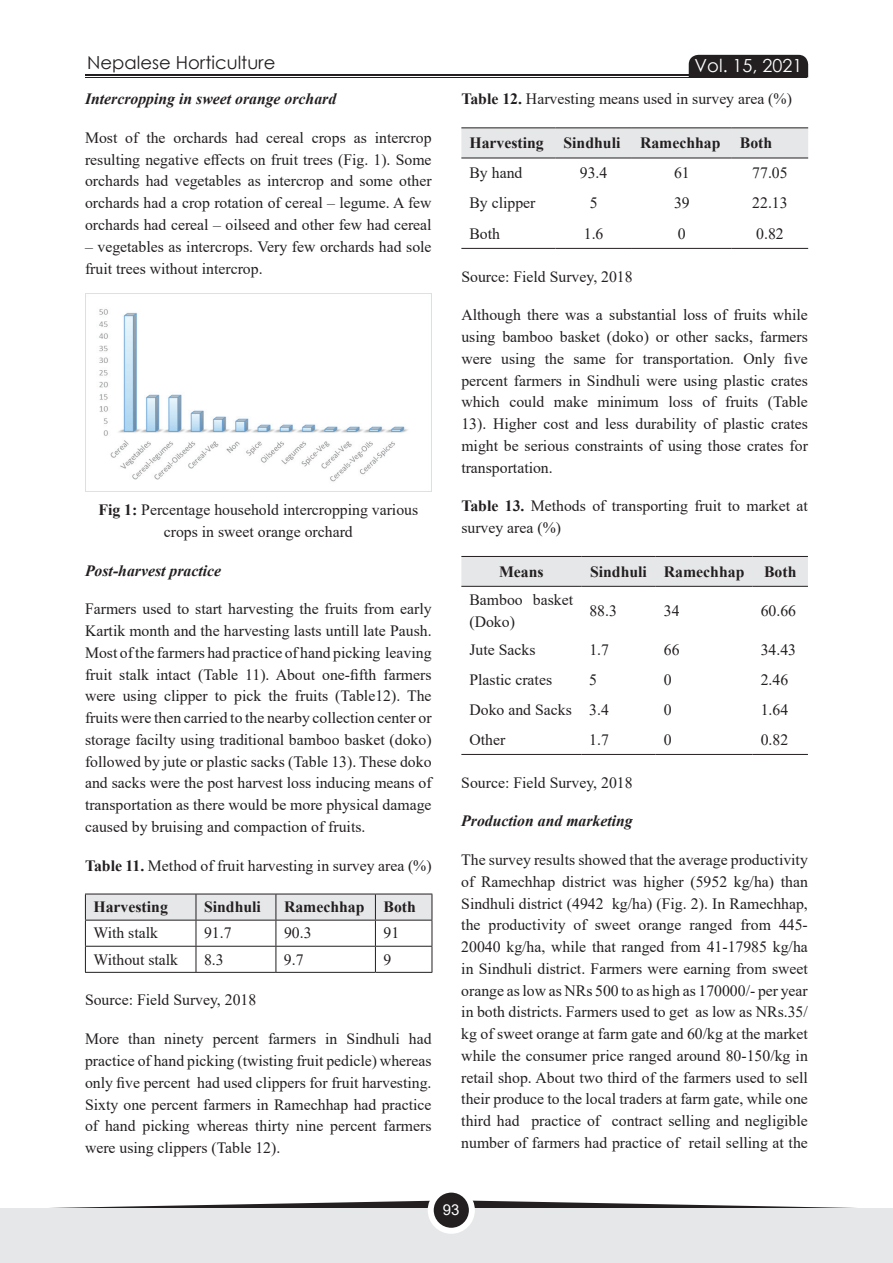
<style>
.page{position:relative;width:893px;height:1263px;background:#fff}
.page>*{position:absolute;margin:0;border:0;box-sizing:border-box;transform-origin:0 0}
.t1{font:18px "Century Gothic";color:#231f20}
.t2{font:18px "Century Gothic";color:#fff}
.t3{font:15.75px/21.8px "Times New Roman";color:#231f20;text-align:justify}
.t4{font:700 15.75px "Times New Roman";color:#231f20}
.t5{font:italic 700 15.75px "Times New Roman";color:#231f20}
.t6{font:15px "Arial";color:#fff}
.s1{font-weight:700}
</style>
<div class="page">
<svg style="left:688px;top:54px;width:121px;height:24px;background:#312d2e"></svg>
<hr style="left:85px;top:74px;width:721px;height:1px;background:#231f20">
<hr style="left:85px;top:77px;width:721px;height:1px;background:#231f20">
<svg style="left:0;top:1200px;width:893px;height:9px"></svg>
<div style="left:0;top:1209px;width:893px;height:54px;background:#e6e7e9"></div>
<svg style="left:431px;top:1189px;width:41px;height:42px"></svg>
<div style="left:428px;top:1186px;width:47px;height:48px;border:6px solid #fff;border-radius:50%"></div>
<img style="left:85px;top:294px;width:347px;height:198px">
<svg style="left:85px;top:894px;width:348px;height:78px"></svg>
<hr style="left:85px;top:972px;width:111px;height:1px;background:#231f20">
<hr style="left:196px;top:972px;width:80px;height:1px;background:#231f20">
<hr style="left:276px;top:972px;width:99px;height:1px;background:#231f20">
<hr style="left:375px;top:972px;width:57px;height:1px;background:#231f20">
<div style="left:461px;top:128px;width:347px;height:30px;background:#e6e7e9"></div>
<hr style="left:461px;top:127px;width:94px;height:1px;background:#231f20">
<hr style="left:555px;top:127px;width:77px;height:1px;background:#231f20">
<hr style="left:632px;top:127px;width:100px;height:1px;background:#231f20">
<hr style="left:732px;top:127px;width:76px;height:1px;background:#231f20">
<hr style="left:461px;top:158px;width:94px;height:1px;background:#231f20">
<hr style="left:555px;top:158px;width:77px;height:1px;background:#231f20">
<hr style="left:632px;top:158px;width:100px;height:1px;background:#231f20">
<hr style="left:732px;top:158px;width:76px;height:1px;background:#231f20">
<hr style="left:461px;top:248px;width:94px;height:1px;background:#231f20">
<hr style="left:555px;top:248px;width:77px;height:1px;background:#231f20">
<hr style="left:632px;top:248px;width:100px;height:1px;background:#231f20">
<hr style="left:732px;top:248px;width:76px;height:1px;background:#231f20">
<div style="left:461px;top:557px;width:347px;height:29px;background:#e6e7e9"></div>
<hr style="left:461px;top:556px;width:120px;height:1px;background:#231f20">
<hr style="left:581px;top:556px;width:75px;height:1px;background:#231f20">
<hr style="left:656px;top:556px;width:97px;height:1px;background:#231f20">
<hr style="left:753px;top:556px;width:55px;height:1px;background:#231f20">
<hr style="left:461px;top:586px;width:120px;height:1px;background:#231f20">
<hr style="left:581px;top:586px;width:75px;height:1px;background:#231f20">
<hr style="left:656px;top:586px;width:97px;height:1px;background:#231f20">
<hr style="left:753px;top:586px;width:55px;height:1px;background:#231f20">
<hr style="left:461px;top:754px;width:120px;height:1px;background:#231f20">
<hr style="left:581px;top:754px;width:75px;height:1px;background:#231f20">
<hr style="left:656px;top:754px;width:97px;height:1px;background:#231f20">
<hr style="left:753px;top:754px;width:55px;height:1px;background:#231f20">
<p class="t1" style="left:87px;top:50px;width:190px">Nepalese Horticulture</p>
<p class="t2" style="left:695px;top:53px;width:109px">Vol. 15, 2021</p>
<p class="t5" style="left:85px;top:88px;width:253px">Intercropping in sweet orange orchard</p>
<p class="t3" style="left:85px;top:126px;width:348px">Most of the orchards had cereal crops as intercrop resulting negative effects on fruit trees (Fig. 1). Some orchards had vegetables as intercrop and some other orchards had a crop rotation of cereal – legume. A few orchards had cereal – oilseed and other few had cereal</p>
<p class="t3" style="left:85px;top:235px;width:348px">– vegetables as intercrops. Very few orchards had sole fruit trees without intercrop.</p>
<p class="t3" style="left:98px;top:498px;width:321px;text-align:center"><span class="s1">Fig 1:</span> Percentage household intercropping various crops in sweet orange orchard</p>
<p class="t5" style="left:85px;top:559px;width:138px">Post-harvest practice</p>
<p class="t3" style="left:85px;top:598px;width:348px">Farmers used to start harvesting the fruits from early Kartik month and the harvesting lasts untill late Paush.<br>Most of the farmers had practice of hand picking leaving fruit stalk intact (Table 11). About one-fifth farmers were using clipper to pick the fruits (Table12). The fruits were then carried to the nearby collection center or storage facilty using traditional bamboo basket (doko) followed by jute or plastic sacks (Table 13). These doko and sacks were the post harvest loss inducing means of transportation as there would be more physical damage caused by bruising and compaction of fruits.</p>
<p class="t3" style="left:85px;top:854px;width:348px"><span class="s1">Table 11.</span> Method of fruit harvesting in survey area (%)</p>
<p class="t4" style="left:94px;top:896px;width:76px">Harvesting</p>
<p class="t4" style="left:204px;top:896px;width:58px">Sindhuli</p>
<p class="t4" style="left:284px;top:896px;width:133px">Ramechhap Both</p>
<p class="t3" style="left:93px;top:922px;width:66px">With stalk</p>
<p class="t3" style="left:204px;top:922px;width:29px">91.7</p>
<p class="t3" style="left:284px;top:922px;width:29px">90.3</p>
<p class="t3" style="left:383px;top:922px;width:17px">91</p>
<p class="t3" style="left:93px;top:948px;width:86px">Without stalk</p>
<p class="t3" style="left:204px;top:948px;width:21px">8.3</p>
<p class="t3" style="left:284px;top:948px;width:21px">9.7</p>
<p class="t3" style="left:383px;top:948px;width:9px">9</p>
<p class="t3" style="left:85px;top:989px;width:173px">Source: Field Survey, 2018</p>
<p class="t3" style="left:85px;top:1027px;width:348px">More than ninety percent farmers in Sindhuli had practice of hand picking (twisting fruit pedicle) whereas only five percent had used clippers for fruit harvesting.<br>Sixty one percent farmers in Ramechhap had practice of hand picking whereas thirty nine percent farmers were using clippers (Table 12).</p>
<p class="t3" style="left:461px;top:88px;width:332px"><span class="s1">Table 12.</span> Harvesting means used in survey area (%)</p>
<p class="t4" style="left:469px;top:131px;width:304px">Harvesting Sindhuli Ramechhap Both</p>
<p class="t3" style="left:469px;top:162px;width:54px">By hand</p>
<p class="t3" style="left:580px;top:162px;width:29px">93.4</p>
<p class="t3" style="left:674px;top:162px;width:17px">61</p>
<p class="t3" style="left:752px;top:162px;width:37px">77.05</p>
<p class="t3" style="left:469px;top:192px;width:68px">By clipper</p>
<p class="t3" style="left:590px;top:192px;width:9px">5</p>
<p class="t3" style="left:674px;top:192px;width:17px">39</p>
<p class="t3" style="left:752px;top:192px;width:37px">22.13</p>
<p class="t3" style="left:469px;top:222px;width:32px">Both</p>
<p class="t3" style="left:584px;top:222px;width:21px">1.6</p>
<p class="t3" style="left:678px;top:222px;width:9px">0</p>
<p class="t3" style="left:756px;top:222px;width:29px">0.82</p>
<p class="t3" style="left:461px;top:265px;width:173px">Source: Field Survey, 2018</p>
<p class="t3" style="left:461px;top:304px;width:348px">Although there was a substantial loss of fruits while using bamboo basket (doko) or other sacks, farmers were using the same for transportation. Only five percent farmers in Sindhuli were using plastic crates which could make minimum loss of fruits (Table 13). Higher cost and less durability of plastic crates might be serious constraints of using those crates for transportation.</p>
<p class="t3" style="left:461px;top:495px;width:348px"><span class="s1">Table 13.</span> Methods of transporting fruit to market at survey area (%)</p>
<p class="t4" style="left:499px;top:560px;width:46px">Means</p>
<p class="t4" style="left:590px;top:560px;width:208px">Sindhuli Ramechhap Both</p>
<p class="t3" style="left:469px;top:588px;width:105px">Bamboo basket (Doko)</p>
<p class="t3" style="left:589px;top:599px;width:29px">88.3</p>
<p class="t3" style="left:664px;top:599px;width:17px">34</p>
<p class="t3" style="left:761px;top:599px;width:37px">60.66</p>
<p class="t3" style="left:469px;top:638px;width:68px">Jute Sacks</p>
<p class="t3" style="left:589px;top:638px;width:21px">1.7</p>
<p class="t3" style="left:664px;top:638px;width:17px">66</p>
<p class="t3" style="left:761px;top:638px;width:37px">34.43</p>
<p class="t3" style="left:469px;top:668px;width:84px">Plastic crates</p>
<p class="t3" style="left:589px;top:668px;width:9px">5</p>
<p class="t3" style="left:664px;top:668px;width:9px">0</p>
<p class="t3" style="left:761px;top:668px;width:29px">2.46</p>
<p class="t3" style="left:469px;top:698px;width:141px">Doko and Sacks 3.4</p>
<p class="t3" style="left:664px;top:698px;width:9px">0</p>
<p class="t3" style="left:761px;top:698px;width:29px">1.64</p>
<p class="t3" style="left:469px;top:728px;width:37px">Other</p>
<p class="t3" style="left:589px;top:728px;width:21px">1.7</p>
<p class="t3" style="left:664px;top:728px;width:9px">0</p>
<p class="t3" style="left:761px;top:728px;width:29px">0.82</p>
<p class="t3" style="left:461px;top:771px;width:173px">Source: Field Survey, 2018</p>
<p class="t5" style="left:461px;top:810px;width:173px">Production and marketing</p>
<p class="t3" style="left:461px;top:848px;width:348px">The survey results showed that the average productivity of Ramechhap district was higher (5952 kg/ha) than Sindhuli district (4942 kg/ha) (Fig. 2). In Ramechhap, the productivity of sweet orange ranged from 445- 20040 kg/ha, while that ranged from 41-17985 kg/ha in Sindhuli district. Farmers were earning from sweet orange as low as NRs 500 to as high as 170000/- per year in both districts. Farmers used to get as low as NRs.35/ kg of sweet orange at farm gate and 60/kg at the market while the consumer price ranged around 80-150/kg in retail shop. About two third of the farmers used to sell their produce to the local traders at farm gate, while one third had practice of contract selling and negligible number of farmers had practice of retail selling at the</p>
<p class="t6" style="left:443px;top:1199px;width:18px">93</p>
</div>
